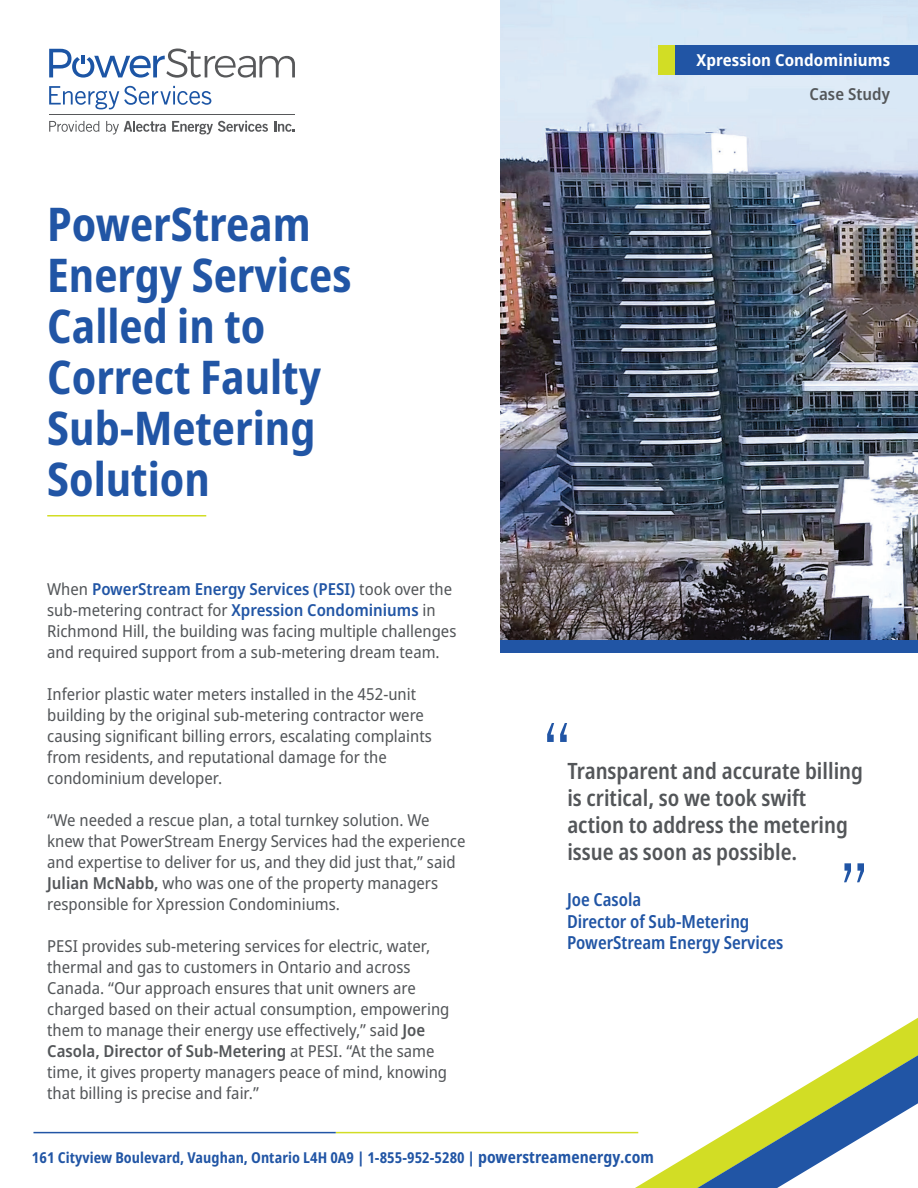
<style>
.page{position:relative;width:918px;height:1188px;background:#fff}
.page>*{position:absolute;margin:0;border:0;box-sizing:border-box;transform-origin:0 0}
.t1{font:700 condensed 46.5px/51px "Noto Sans";color:#2155a5}
.t2{font:600 condensed 22.5px/27px "Noto Sans";color:#535659}
.t3{font:600 condensed 18px/21.6px "Noto Sans";color:#2155a5}
.t4{font:semi-condensed 16.5px/21px "Noto Sans";color:#535659}
.t5{font:700 semi-condensed 16.5px "Noto Sans";letter-spacing:.005em;color:#fff}
.t6{font:600 semi-condensed 16.5px "Noto Sans";letter-spacing:.005em;color:#535659}
.t7{font:700 condensed 15px "Noto Sans";letter-spacing:.005em;color:#2155a5}
.s1{font-weight:600;color:#2155a5}
.s2{font-weight:600}
.s3{font-size:16.5px}
</style>
<div class="page">
<img style="left:500px;top:0;width:418px;height:640px">
<div style="left:675px;top:46px;width:243px;height:29px;background:#2155a5"></div>
<svg style="left:547px;top:723px;width:20px;height:19px"></svg>
<svg style="left:844px;top:863px;width:20px;height:19px"></svg>
<svg style="left:49px;top:49px;width:246px;height:29px"></svg>
<svg style="left:49px;top:86px;width:162px;height:23px"></svg>
<svg style="left:49px;top:121px;width:50px;height:11px"></svg>
<svg style="left:106px;top:121px;width:60px;height:13px"></svg>
<svg style="left:172px;top:121px;width:96px;height:13px"></svg>
<svg style="left:274px;top:121px;width:21px;height:11px"></svg>
<hr style="left:49px;top:114px;width:246px;height:1px;background:#57585a">
<svg style="left:635px;top:1018px;width:283px;height:170px"></svg>
<svg style="left:697px;top:1055px;width:221px;height:133px"></svg>
<hr style="left:33px;top:1132px;width:303px;height:1px;background:#2155a5">
<hr style="left:336px;top:1132px;width:302px;height:1px;background:#d2dd25">
<div style="left:500px;top:640px;width:418px;height:13px;background:#2155a5"></div>
<div style="left:659px;top:46px;width:16px;height:29px;background:#d2dd25"></div>
<hr style="left:47px;top:515px;width:159px;height:2px;background:#d2dd25">
<h1 class="t1" style="left:47px;top:199px;width:306px">PowerStream<br>Energy Services<br>Called in to<br>Correct Faulty<br>Sub-Metering<br>Solution</h1>
<p class="t4" style="left:47px;top:579px;width:411px">When <span class="s1">PowerStream Energy Services (PESI)</span> took over the sub-metering contract for <span class="s1">Xpression Condominiums</span> in Richmond Hill, the building was facing multiple challenges and required support from a sub-metering dream team.</p>
<p class="t4" style="left:47px;top:684px;width:386px">Inferior plastic water meters installed in the 452-unit building by the original sub-metering contractor were causing significant billing errors, escalating complaints from residents, and reputational damage for the condominium developer.</p>
<p class="t4" style="left:47px;top:810px;width:420px">“We needed a rescue plan, a total turnkey solution. We knew that PowerStream Energy Services had the experience and expertise to deliver for us, and they did just that,” said <span class="s2">Julian McNabb,</span> who was one of the property managers responsible for Xpression Condominiums.</p>
<p class="t4" style="left:47px;top:936px;width:404px">PESI provides sub-metering services for electric, water, thermal and gas to customers in Ontario and across Canada. “Our approach ensures that unit owners are charged based on their actual consumption, empowering them to manage their energy use effectively,” said <span class="s2">Joe Casola, Director of Sub-Metering</span> at PESI. “At the same time, it gives property managers peace of mind, knowing that billing is precise and fair.”</p>
<p class="t5" style="left:697px;top:48px;width:195px">Xpression Condominiums</p>
<p class="t6" style="left:809px;top:82px;width:82px">Case Study</p>
<h2 class="t2" style="left:567px;top:758px;width:297px">Transparent and accurate billing is critical, so we took swift action to address the metering issue as soon as possible.</h2>
<p class="t3" style="left:567px;top:889px;width:218px">Joe Casola<br>Director of Sub-Metering<br>PowerStream Energy Services</p>
<p class="t7" style="left:32px;top:1147px;width:623px">161 Cityview Boulevard, Vaughan, Ontario L4H 0A9 | 1-855-952-5280 | <span class="s3">powerstreamenergy.com</span></p>
</div>
